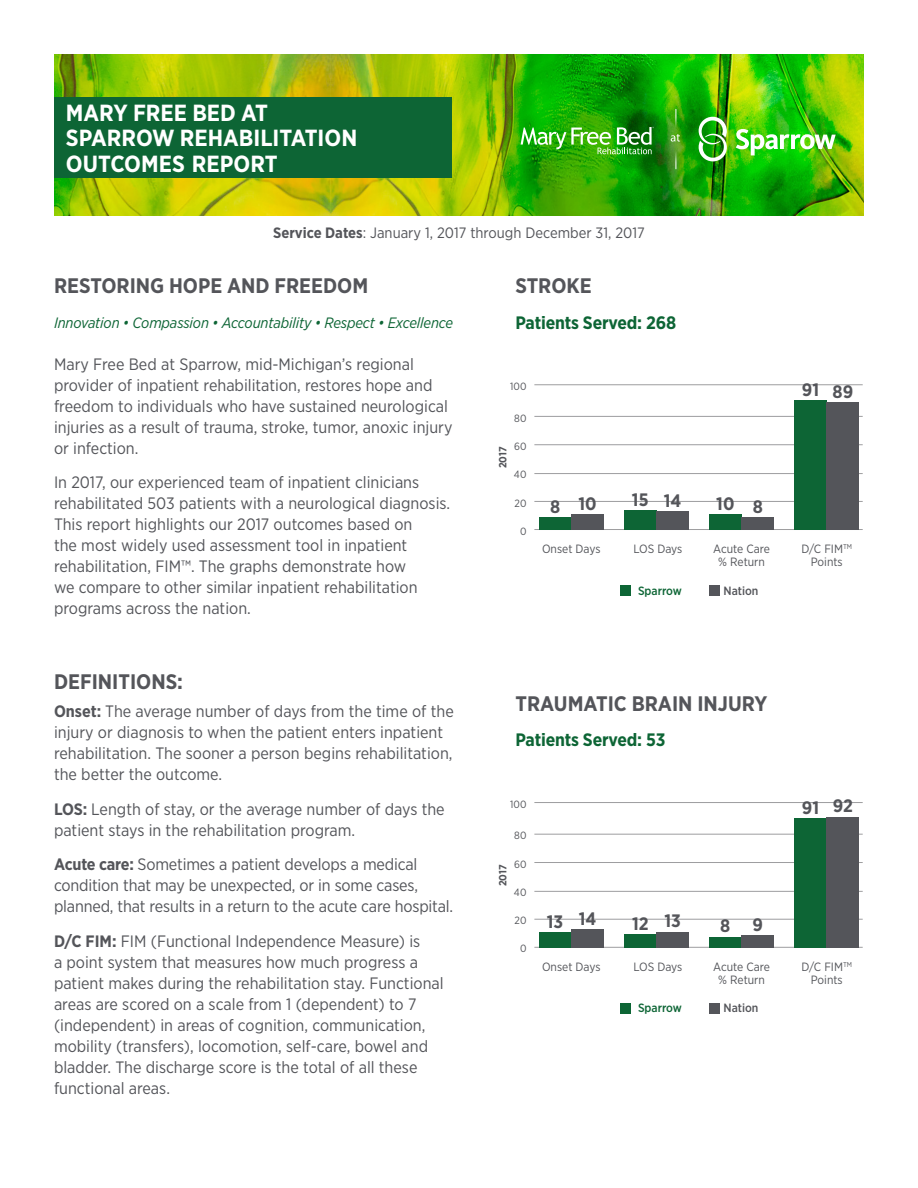
<style>
.page{position:relative;width:918px;height:1188px;background:#fff}
.page>*{position:absolute;margin:0;border:0;box-sizing:border-box;transform-origin:0 0}
.t1{font:700 23.4px/25.7px "Gotham Narrow";color:#fff}
.t2{font:700 21px "Gotham Narrow";color:#54555a}
.t3{font:700 18px "Gotham Narrow";letter-spacing:-.01em;color:#0d6535}
.t4{font:700 18px "Gotham Narrow";color:#54555a}
.t5{font:16.5px/21px "Gotham Narrow";color:#54555a}
.t6{font:italic 15px "Gotham Narrow";letter-spacing:-.01em;color:#0d6535}
.t7{font:15px "Gotham Narrow";color:#54555a}
.t8{font:12px/13.5px "Gotham Narrow";color:#54555a;text-align:center}
.t9{font:500 12px "Gotham Narrow";color:#0d6535}
.t10{font:500 12px "Gotham Narrow";color:#54555a}
.t11{font:10.5px "Gotham Narrow";color:#54555a}
.t12{font:700 10.5px "Gotham Narrow";color:#54555a}
.s1{font-weight:700}
</style>
<div class="page">
<img style="left:54px;top:54px;width:810px;height:162px">
<img style="left:736px;top:129px;width:100px;height:26px">
<svg style="left:699px;top:117px;width:28px;height:44px"></svg>
<svg style="left:521px;top:127px;width:133px;height:27px;background:#53b641"></svg>
<svg style="left:671px;top:109px;width:9px;height:60px"></svg>
<div style="left:54px;top:97px;width:397px;height:80px;background:#0d6535"></div>
<hr style="left:534px;top:416px;width:329px;height:1px;background:#9d9d9f">
<hr style="left:534px;top:834px;width:329px;height:1px;background:#9d9d9f">
<hr style="left:534px;top:384px;width:329px;height:1px;background:#9d9d9f">
<hr style="left:534px;top:802px;width:329px;height:1px;background:#9d9d9f">
<hr style="left:534px;top:444px;width:329px;height:1px;background:#9d9d9f">
<hr style="left:534px;top:862px;width:329px;height:1px;background:#9d9d9f">
<hr style="left:534px;top:473px;width:329px;height:1px;background:#9d9d9f">
<hr style="left:534px;top:891px;width:329px;height:1px;background:#9d9d9f">
<hr style="left:534px;top:501px;width:329px;height:1px;background:#9d9d9f">
<hr style="left:534px;top:919px;width:329px;height:1px;background:#9d9d9f">
<hr style="left:534px;top:529px;width:329px;height:1px;background:#9d9d9f">
<hr style="left:534px;top:947px;width:329px;height:1px;background:#9d9d9f">
<div style="left:539px;top:517px;width:32px;height:13px;background:#0d6535"></div>
<div style="left:571px;top:514px;width:33px;height:16px;background:#54555a"></div>
<div style="left:539px;top:932px;width:32px;height:16px;background:#0d6535"></div>
<div style="left:571px;top:929px;width:33px;height:19px;background:#54555a"></div>
<div style="left:624px;top:510px;width:32px;height:20px;background:#0d6535"></div>
<div style="left:656px;top:511px;width:33px;height:19px;background:#54555a"></div>
<div style="left:624px;top:934px;width:32px;height:14px;background:#0d6535"></div>
<div style="left:656px;top:932px;width:33px;height:16px;background:#54555a"></div>
<div style="left:709px;top:514px;width:33px;height:16px;background:#0d6535"></div>
<div style="left:742px;top:517px;width:32px;height:13px;background:#54555a"></div>
<div style="left:709px;top:937px;width:33px;height:11px;background:#0d6535"></div>
<div style="left:742px;top:935px;width:32px;height:13px;background:#54555a"></div>
<div style="left:794px;top:400px;width:33px;height:130px;background:#0d6535"></div>
<div style="left:794px;top:818px;width:33px;height:130px;background:#0d6535"></div>
<div style="left:827px;top:402px;width:32px;height:128px;background:#54555a"></div>
<div style="left:827px;top:817px;width:32px;height:131px;background:#54555a"></div>
<div style="left:620px;top:585px;width:11px;height:11px;background:#0d6535"></div>
<div style="left:709px;top:585px;width:11px;height:11px;background:#54555a"></div>
<div style="left:620px;top:1003px;width:11px;height:11px;background:#0d6535"></div>
<div style="left:709px;top:1003px;width:11px;height:11px;background:#54555a"></div>
<p class="t1" style="left:66px;top:99px;width:293px">MARY FREE BED AT<br>SPARROW REHABILITATION<br>OUTCOMES REPORT</p>
<p class="t7" style="left:273px;top:223px;width:373px"><span class="s1">Service Dates</span>: January 1, 2017 through December 31, 2017</p>
<p class="t2" style="left:515px;top:273px;width:78px">STROKE</p>
<p class="t3" style="left:515px;top:311px;width:162px">Patients Served: 268</p>
<p class="t2" style="left:54px;top:273px;width:316px">RESTORING HOPE AND FREEDOM</p>
<p class="t6" style="left:54px;top:313px;width:401px">Innovation • Compassion • Accountability • Respect • Excellence</p>
<p class="t5" style="left:54px;top:353px;width:400px">Mary Free Bed at Sparrow, mid-Michigan’s regional provider of inpatient rehabilitation, restores hope and freedom to individuals who have sustained neurological injuries as a result of trauma, stroke, tumor, anoxic injury or infection.</p>
<p class="t5" style="left:54px;top:472px;width:398px">In 2017, our experienced team of inpatient clinicians rehabilitated 503 patients with a neurological diagnosis.<br>This report highlights our 2017 outcomes based on<br>the most widely used assessment tool in inpatient rehabilitation, FIM™. The graphs demonstrate how<br>we compare to other similar inpatient rehabilitation programs across the nation.</p>
<p class="t11" style="left:510px;top:380px;width:18px">100</p>
<p class="t11" style="left:514px;top:411px;width:14px">80</p>
<p class="t11" style="left:514px;top:440px;width:14px">60</p>
<p class="t12" style="left:496px;top:468px;width:23px;rotate:-90deg">2017</p>
<p class="t11" style="left:514px;top:468px;width:14px">40</p>
<p class="t4" style="left:632px;top:488px;width:18px">15</p>
<p class="t4" style="left:664px;top:489px;width:19px">14</p>
<p class="t4" style="left:550px;top:495px;width:12px">8</p>
<p class="t4" style="left:578px;top:492px;width:20px">10</p>
<p class="t4" style="left:716px;top:492px;width:20px">10</p>
<p class="t4" style="left:753px;top:495px;width:12px">8</p>
<p class="t11" style="left:515px;top:496px;width:13px">20</p>
<p class="t11" style="left:520px;top:524px;width:8px">0</p>
<p class="t8" style="left:542px;top:542px;width:60px">Onset Days</p>
<p class="t8" style="left:633px;top:542px;width:50px">LOS Days</p>
<p class="t8" style="left:713px;top:542px;width:58px">Acute Care % Return</p>
<p class="t9" style="left:638px;top:583px;width:45px">Sparrow</p>
<p class="t10" style="left:724px;top:583px;width:36px">Nation</p>
<p class="t2" style="left:54px;top:669px;width:131px">DEFINITIONS:</p>
<p class="t5" style="left:54px;top:701px;width:401px"><span class="s1">Onset:</span> The average number of days from the time of the injury or diagnosis to when the patient enters inpatient rehabilitation. The sooner a person begins rehabilitation, the better the outcome.</p>
<p class="t5" style="left:54px;top:798px;width:392px"><span class="s1">LOS:</span> Length of stay, or the average number of days the patient stays in the rehabilitation program.</p>
<p class="t5" style="left:54px;top:854px;width:401px"><span class="s1">Acute care:</span> Sometimes a patient develops a medical condition that may be unexpected, or in some cases, planned, that results in a return to the acute care hospital.</p>
<p class="t5" style="left:54px;top:930px;width:391px"><span class="s1">D/C FIM:</span> FIM (Functional Independence Measure) is<br>a point system that measures how much progress a patient makes during the rehabilitation stay. Functional areas are scored on a scale from 1 (dependent) to 7 (independent) in areas of cognition, communication, mobility (transfers), locomotion, self-care, bowel and bladder. The discharge score is the total of all these functional areas.</p>
<p class="t2" style="left:515px;top:690px;width:254px">TRAUMATIC BRAIN INJURY</p>
<p class="t3" style="left:515px;top:728px;width:151px">Patients Served: 53</p>
<p class="t11" style="left:510px;top:798px;width:18px">100</p>
<p class="t11" style="left:514px;top:829px;width:14px">80</p>
<p class="t12" style="left:496px;top:886px;width:23px;rotate:-90deg">2017</p>
<p class="t11" style="left:514px;top:857px;width:14px">60</p>
<p class="t11" style="left:514px;top:886px;width:14px">40</p>
<p class="t11" style="left:515px;top:914px;width:13px">20</p>
<p class="t11" style="left:520px;top:942px;width:8px">0</p>
<p class="t4" style="left:547px;top:910px;width:18px">13</p>
<p class="t4" style="left:579px;top:907px;width:19px">14</p>
<p class="t8" style="left:542px;top:959px;width:60px">Onset Days</p>
<p class="t4" style="left:632px;top:912px;width:18px">12</p>
<p class="t4" style="left:664px;top:910px;width:18px">13</p>
<p class="t8" style="left:633px;top:959px;width:50px">LOS Days</p>
<p class="t4" style="left:720px;top:914px;width:12px">8</p>
<p class="t4" style="left:753px;top:913px;width:12px">9</p>
<p class="t8" style="left:713px;top:959px;width:58px">Acute Care % Return</p>
<p class="t9" style="left:638px;top:1001px;width:45px">Sparrow</p>
<p class="t10" style="left:724px;top:1001px;width:36px">Nation</p>
<p class="t4" style="left:802px;top:378px;width:19px">91</p>
<p class="t4" style="left:833px;top:380px;width:22px">89</p>
<p class="t8" style="left:801px;top:542px;width:52px">D/C FIM<sup>TM<br></sup>Points</p>
<p class="t4" style="left:802px;top:796px;width:19px">91</p>
<p class="t4" style="left:833px;top:794px;width:22px">92</p>
<p class="t8" style="left:801px;top:959px;width:52px">D/C FIM<sup>TM<br></sup>Points</p>
</div>
